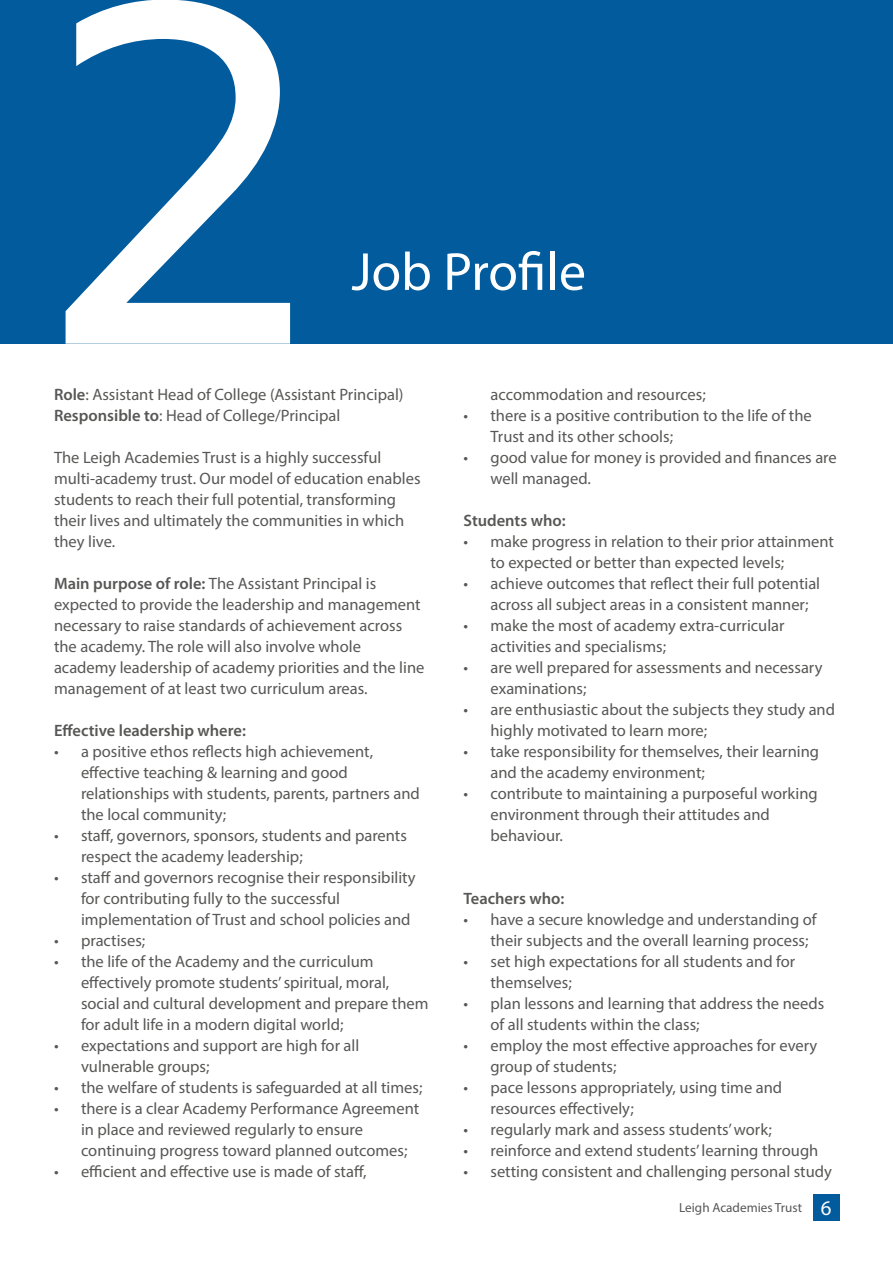
<style>
.page{position:relative;width:893px;height:1263px;background:#fff}
.page>*{position:absolute;margin:0;border:0;box-sizing:border-box;transform-origin:0 0}
.t1{font:486px "Amiko";color:#fff}
.t2{font:54px "Myriad Pro";color:#fff}
.t3{font:16.5px/21px "Myriad Pro";color:#575756}
.t4{font:600 16.5px "Myriad Pro";color:#575756}
.t5{font:13.2px "Myriad Pro";color:#575756}
.s1{font-weight:600}
.s2{font-size:20.85px;color:#fff}
</style>
<div class="page">
<div style="left:0;top:0;width:893px;height:344px;background:#015b9d"></div>
<div style="left:813px;top:1194px;width:26px;height:27px;background:#015b9d"></div>
<h1 class="t1" style="left:27px;top:-108px;width:303px">2</h1>
<h2 class="t2" style="left:351px;top:238px;width:236px">Job Profile</h2>
<p class="t3" style="left:54px;top:383px;width:351px"><span class="s1">Role</span>: Assistant Head of College (Assistant Principal)<br><span class="s1">Responsible to</span>: Head of College/Principal</p>
<p class="t3" style="left:54px;top:446px;width:368px">The Leigh Academies Trust is a highly successful multi-academy trust. Our model of education enables students to reach their full potential, transforming their lives and ultimately the communities in which they live.</p>
<p class="t3" style="left:54px;top:572px;width:372px"><span class="s1">Main purpose of role:</span> The Assistant Principal is expected to provide the leadership and management necessary to raise standards of achievement across the academy. The role will also involve whole academy leadership of academy priorities and the line management of at least two curriculum areas.</p>
<p class="t4" style="left:54px;top:719px;width:193px">Effective leadership where:</p>
<p class="t3" style="left:81px;top:740px;width:340px;text-indent:-27px">• a positive ethos reflects high achievement, effective teaching &amp; learning and good relationships with students, parents, partners and the local community;</p>
<p class="t3" style="left:81px;top:824px;width:327px;text-indent:-27px">• staff, governors, sponsors, students and parents respect the academy leadership;</p>
<p class="t3" style="left:81px;top:866px;width:336px;text-indent:-27px">• staff and governors recognise their responsibility for contributing fully to the successful implementation of Trust and school policies and</p>
<p class="t3" style="left:54px;top:929px;width:93px">• practises;</p>
<p class="t3" style="left:81px;top:950px;width:349px;text-indent:-27px">• the life of the Academy and the curriculum effectively promote students’ spiritual, moral, social and cultural development and prepare them for adult life in a modern digital world;</p>
<p class="t3" style="left:81px;top:1034px;width:280px;text-indent:-27px">• expectations and support are high for all vulnerable groups;</p>
<p class="t3" style="left:54px;top:1076px;width:370px">• the welfare of students is safeguarded at all times;</p>
<p class="t3" style="left:81px;top:1097px;width:340px;text-indent:-27px">• there is a clear Academy Performance Agreement in place and reviewed regularly to ensure continuing progress toward planned outcomes;</p>
<p class="t3" style="left:54px;top:1160px;width:314px">• efficient and effective use is made of staff,</p>
<p class="t3" style="left:490px;top:383px;width:217px">accommodation and resources;</p>
<p class="t3" style="left:490px;top:404px;width:323px;text-indent:-27px">• there is a positive contribution to the life of the<br>Trust and its other schools;</p>
<p class="t3" style="left:490px;top:446px;width:348px;text-indent:-27px">• good value for money is provided and finances are well managed.</p>
<p class="t4" style="left:463px;top:510px;width:104px">Students who:</p>
<p class="t3" style="left:490px;top:530px;width:345px;text-indent:-27px">• make progress in relation to their prior attainment to expected or better than expected levels;</p>
<p class="t3" style="left:490px;top:572px;width:331px;text-indent:-27px">• achieve outcomes that reflect their full potential across all subject areas in a consistent manner;</p>
<p class="t3" style="left:490px;top:614px;width:296px;text-indent:-27px">• make the most of academy extra-curricular activities and specialisms;</p>
<p class="t3" style="left:490px;top:656px;width:334px;text-indent:-27px">• are well prepared for assessments and necessary examinations;</p>
<p class="t3" style="left:490px;top:698px;width:346px;text-indent:-27px">• are enthusiastic about the subjects they study and highly motivated to learn more;</p>
<p class="t3" style="left:490px;top:740px;width:330px;text-indent:-27px">• take responsibility for themselves, their learning and the academy environment;</p>
<p class="t3" style="left:490px;top:782px;width:329px;text-indent:-27px">• contribute to maintaining a purposeful working environment through their attitudes and behaviour.</p>
<p class="t4" style="left:463px;top:888px;width:102px">Teachers who:</p>
<p class="t3" style="left:490px;top:908px;width:328px;text-indent:-27px">• have a secure knowledge and understanding of their subjects and the overall learning process;</p>
<p class="t3" style="left:490px;top:950px;width:306px;text-indent:-27px">• set high expectations for all students and for themselves;</p>
<p class="t3" style="left:490px;top:992px;width:335px;text-indent:-27px">• plan lessons and learning that address the needs of all students within the class;</p>
<p class="t3" style="left:490px;top:1034px;width:328px;text-indent:-27px">• employ the most effective approaches for every group of students;</p>
<p class="t3" style="left:490px;top:1076px;width:293px;text-indent:-27px">• pace lessons appropriately, using time and resources effectively;</p>
<p class="t3" style="left:463px;top:1118px;width:310px">• regularly mark and assess students’ work;</p>
<p class="t3" style="left:463px;top:1139px;width:356px">• reinforce and extend students’ learning through</p>
<p class="t3" style="left:463px;top:1160px;width:370px">• setting consistent and challenging personal study</p>
<p class="t5" style="left:679px;top:1199px;width:154px">Leigh Academies Trust <span class="s2">6</span></p>
</div>
